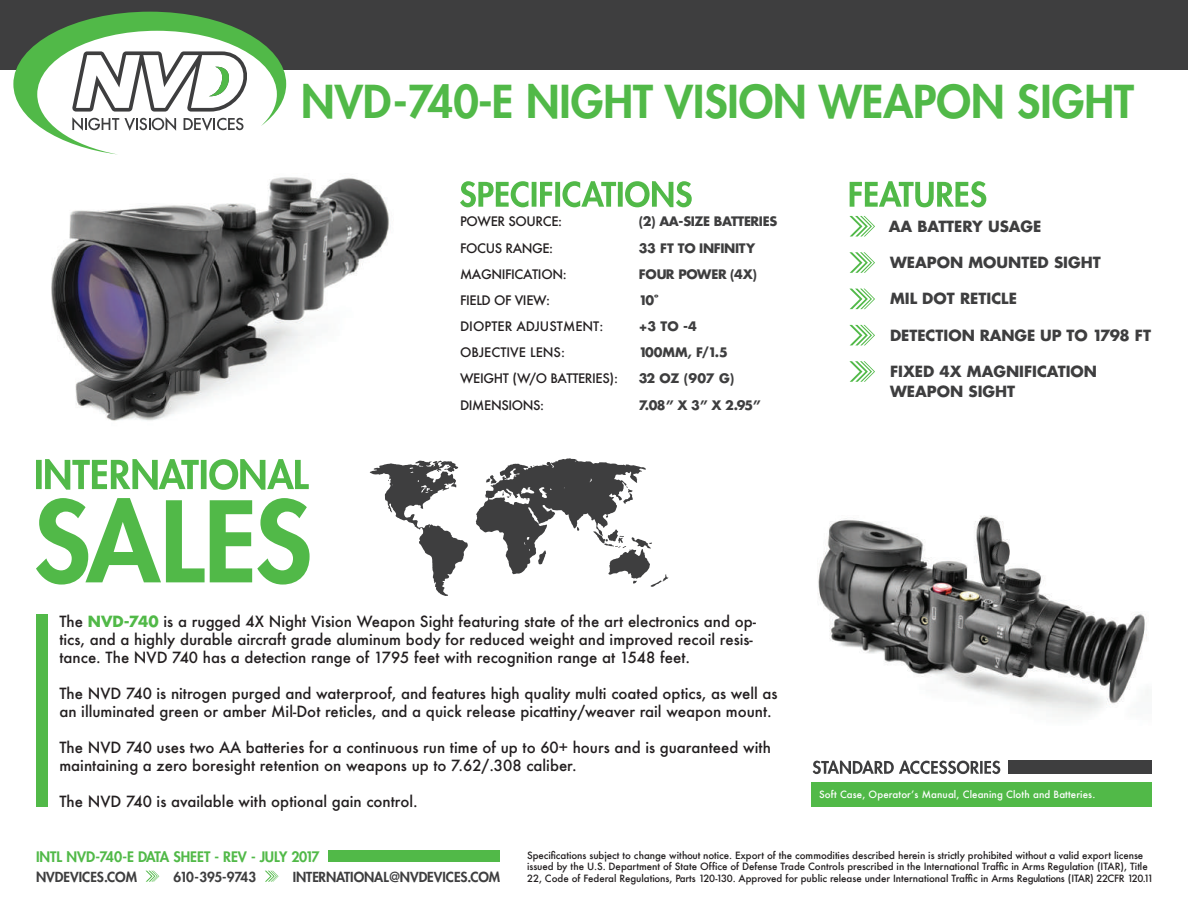
<style>
.page{position:relative;width:1188px;height:918px;background:#fff}
.page>*{position:absolute;margin:0;border:0;box-sizing:border-box;transform-origin:0 0}
.t1{font:800 44.1px "Futura Std";color:#51b948}
.t2{font:500 15px/18px "Futura";color:#231f20}
.t3{font:700 15px/19.5px "Futura Std";color:#3e3e3f}
.t4{font:800 14.1px "Futura Std";color:#51b948}
.t5{font:800 13.5px "Futura Std";color:#3e3e3f}
.t6{font:800 13.5px "Futura Std";letter-spacing:-.03em;color:#3e3e3f}
.t7{font:700 12.75px "Futura Std";letter-spacing:-.03em;color:#3e3e3f}
.t8{font:500 12.75px "Futura";letter-spacing:-.03em;color:#231f20}
.t9{font:500 12.75px "Futura";color:#231f20}
.t10{font:500 9.75px/11.7px "Futura";letter-spacing:-.005em;color:#231f20}
.t11{font:500 9.75px "Futura";letter-spacing:.01em;color:#fff}
.s1{font-family:"Futura Std";font-weight:700;color:#51b948}
</style>
<div class="page">
<img style="left:51px;top:177px;width:340px;height:244px">
<svg style="left:476px;top:458px;width:192px;height:129px"></svg>
<svg style="left:370px;top:461px;width:98px;height:135px"></svg>
<div style="left:0;top:0;width:1188px;height:69px;background:#3e3e3f"></div>
<svg style="left:265px;top:871px;width:13px;height:11px"></svg>
<svg style="left:146px;top:871px;width:13px;height:11px"></svg>
<div style="left:328px;top:851px;width:172px;height:11px;background:#51b948"></div>
<svg style="left:36px;top:459px;width:273px;height:31px"></svg>
<svg style="left:36px;top:498px;width:274px;height:87px"></svg>
<div style="left:36px;top:614px;width:12px;height:193px;background:#51b948"></div>
<svg style="left:460px;top:181px;width:232px;height:26px"></svg>
<svg style="left:850px;top:361px;width:25px;height:21px"></svg>
<svg style="left:850px;top:216px;width:25px;height:21px"></svg>
<svg style="left:850px;top:252px;width:25px;height:21px"></svg>
<svg style="left:850px;top:289px;width:25px;height:20px"></svg>
<svg style="left:850px;top:325px;width:25px;height:20px"></svg>
<svg style="left:850px;top:181px;width:136px;height:26px"></svg>
<svg style="left:13px;top:12px;width:273px;height:143px"></svg>
<img style="left:818px;top:515px;width:329px;height:199px">
<div style="left:812px;top:782px;width:340px;height:25px;background:#51b948"></div>
<div style="left:1008px;top:761px;width:144px;height:13px;background:#3e3e3f"></div>
<svg style="left:813px;top:761px;width:187px;height:13px"></svg>
<h1 class="t1" style="left:301px;top:74px;width:834px">NVD-740-E NIGHT VISION WEAPON SIGHT</h1>
<p class="t8" style="left:460px;top:213px;width:104px">POWER SOURCE:</p>
<p class="t7" style="left:639px;top:213px;width:140px">(2) AA-SIZE BATTERIES</p>
<p class="t8" style="left:460px;top:239px;width:95px">FOCUS RANGE:</p>
<p class="t7" style="left:639px;top:239px;width:118px">33 FT TO INFINITY</p>
<p class="t8" style="left:460px;top:265px;width:108px">MAGNIFICATION:</p>
<p class="t7" style="left:639px;top:266px;width:120px">FOUR POWER (4X)</p>
<p class="t8" style="left:460px;top:291px;width:92px">FIELD OF VIEW:</p>
<p class="t7" style="left:639px;top:292px;width:22px">10˚</p>
<p class="t9" style="left:460px;top:318px;width:145px">DIOPTER ADJUSTMENT:</p>
<p class="t7" style="left:639px;top:318px;width:60px">+3 TO -4</p>
<p class="t9" style="left:460px;top:344px;width:106px">OBJECTIVE LENS:</p>
<p class="t7" style="left:639px;top:344px;width:91px">100MM, F/1.5</p>
<p class="t8" style="left:460px;top:370px;width:160px">WEIGHT (W/O BATTERIES):</p>
<p class="t7" style="left:639px;top:370px;width:97px">32 OZ (907 G)</p>
<p class="t8" style="left:460px;top:396px;width:86px">DIMENSIONS:</p>
<p class="t7" style="left:639px;top:396px;width:124px">7.08” X 3” X 2.95”</p>
<p class="t3" style="left:889px;top:216px;width:154px">AA BATTERY USAGE</p>
<p class="t3" style="left:890px;top:253px;width:212px">WEAPON MOUNTED SIGHT</p>
<p class="t3" style="left:890px;top:289px;width:128px">MIL DOT RETICLE</p>
<p class="t3" style="left:890px;top:325px;width:262px">DETECTION RANGE UP TO 1798 FT</p>
<p class="t3" style="left:890px;top:361px;width:209px">FIXED 4X MAGNIFICATION<br>WEAPON SIGHT</p>
<p class="t2" style="left:59px;top:612px;width:698px">The <span class="s1">NVD-740</span> is a rugged 4X Night Vision Weapon Sight featuring state of the art electronics and op&shy;tics, and a highly durable aircraft grade aluminum body for reduced weight and improved recoil resis&shy;tance. The NVD 740 has a detection range of 1795 feet with recognition range at 1548 feet.</p>
<p class="t2" style="left:59px;top:684px;width:720px">The NVD 740 is nitrogen purged and waterproof, and features high quality multi coated optics, as well as an illuminated green or amber Mil-Dot reticles, and a quick release picattiny/weaver rail weapon mount.</p>
<p class="t2" style="left:59px;top:738px;width:713px">The NVD 740 uses two AA batteries for a continuous run time of up to 60+ hours and is guaranteed with maintaining a zero boresight retention on weapons up to 7.62/.308 caliber.</p>
<p class="t2" style="left:59px;top:792px;width:360px">The NVD 740 is available with optional gain control.</p>
<p class="t11" style="left:819px;top:788px;width:278px">Soft Case, Operator’s Manual, Cleaning Cloth and Batteries.</p>
<p class="t4" style="left:36px;top:848px;width:285px">INTL NVD-740-E DATA SHEET - REV - JULY 2017</p>
<p class="t5" style="left:36px;top:868px;width:103px">NVDEVICES.COM</p>
<p class="t6" style="left:174px;top:868px;width:84px">610-395-9743</p>
<p class="t5" style="left:293px;top:868px;width:209px">INTERNATIONAL@NVDEVICES.COM</p>
<p class="t10" style="left:527px;top:849px;width:628px">Specifications subject to change without notice. Export of the commodities described herein is strictly prohibited without a valid export license issued by the U.S. Department of State Office of Defense Trade Controls prescribed in the International Traffic in Arms Regulation (ITAR), Title<br>22, Code of Federal Regulations, Parts 120-130. Approved for public release under International Traffic in Arms Regulations (ITAR) 22CFR 120.11</p>
</div>
